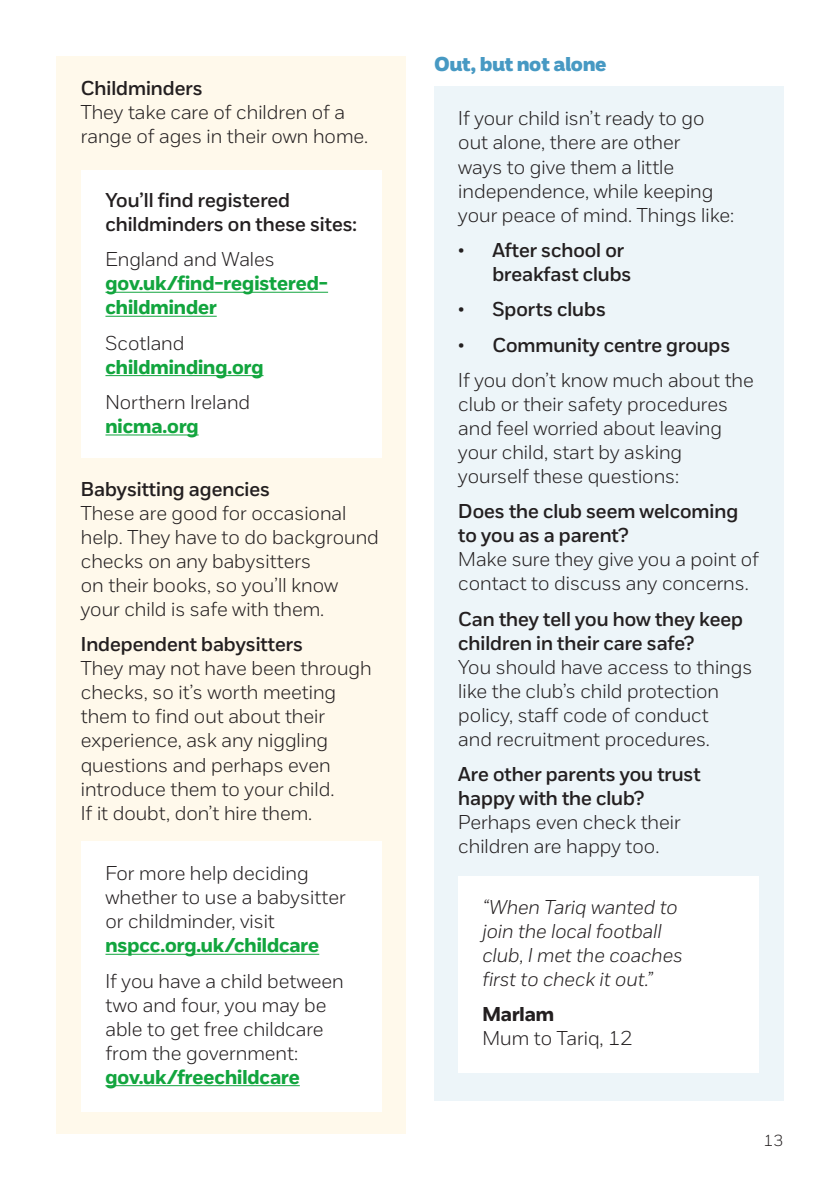
<style>
.page{position:relative;width:840px;height:1191px;background:#fff}
.page>*{position:absolute;margin:0;border:0;box-sizing:border-box;transform-origin:0 0}
.t1{font:300 20px/24px "NSPCC";color:#231f20}
.t2{font:600 20px/24px "NSPCC";color:#231f20}
.t3{font:italic 300 20px/24px "NSPCC";color:#231f20}
.t4{font:700 20px/24px "NSPCC";color:#12a53e}
.t5{font:20px "NSPCC Headline";letter-spacing:-.005em;color:#4799c3}
.t6{font:300 16px "NSPCC";color:#231f20}
.s1{font-weight:600}
.s2{font-weight:300;color:#231f20}
.s3{font-weight:700;color:#12a53e}
.s4{font-weight:700}
</style>
<div class="page">
<div style="left:57px;top:57px;width:348px;height:1077px;background:#fff9eb"></div>
<div style="left:434px;top:86px;width:348px;height:1014px;background:#edf5f9"></div>
<div style="left:81px;top:841px;width:300px;height:270px;background:#fff"></div>
<div style="left:458px;top:876px;width:300px;height:196px;background:#fff"></div>
<div style="left:81px;top:170px;width:300px;height:288px;background:#fff"></div>
<hr style="left:105px;top:292px;width:223px;height:1px;background:#12a53e">
<hr style="left:105px;top:316px;width:112px;height:1px;background:#12a53e">
<hr style="left:105px;top:375px;width:158px;height:1px;background:#12a53e">
<hr style="left:105px;top:434px;width:93px;height:1px;background:#12a53e">
<hr style="left:105px;top:954px;width:214px;height:1px;background:#12a53e">
<hr style="left:105px;top:1085px;width:194px;height:1px;background:#12a53e">
<p class="t1" style="left:81px;top:75px;width:289px"><span class="s1">Childminders<br></span>They take care of children of a range of ages in their own home.</p>
<p class="t2" style="left:105px;top:188px;width:253px">You’ll find registered childminders on these sites:</p>
<p class="t4" style="left:105px;top:247px;width:224px"><span class="s2">England and Wales </span>gov.uk/find-registered&shy;childminder</p>
<p class="t4" style="left:105px;top:330px;width:159px"><span class="s2">Scotland </span>childminding.org</p>
<p class="t1" style="left:105px;top:390px;width:146px">Northern Ireland <span class="s3">nicma.org</span></p>
<p class="t1" style="left:81px;top:477px;width:299px"><span class="s1">Babysitting agencies<br></span>These are good for occasional help. They have to do background checks on any babysitters<br>on their books, so you’ll know your child is safe with them.</p>
<p class="t1" style="left:81px;top:632px;width:292px"><span class="s1">Independent babysitters<br></span>They may not have been through checks, so it’s worth meeting them to find out about their experience, ask any niggling questions and perhaps even introduce them to your child.<br>If it doubt, don’t hire them.</p>
<p class="t1" style="left:105px;top:861px;width:242px">For more help deciding whether to use a babysitter or childminder, visit <span class="s3">nspcc.org.uk/childcare</span></p>
<p class="t1" style="left:105px;top:968px;width:240px">If you have a child between two and four, you may be able to get free childcare from the government: <span class="s3">gov.uk/freechildcare</span></p>
<p class="t5" style="left:434px;top:52px;width:174px">Out, but not alone</p>
<p class="t1" style="left:458px;top:106px;width:277px">If your child isn’t ready to go out alone, there are other<br>ways to give them a little independence, while keeping your peace of mind. Things like:</p>
<p class="t2" style="left:492px;top:238px;width:140px;text-indent:-34px">• After school or breakfast clubs</p>
<p class="t2" style="left:458px;top:297px;width:149px">• Sports clubs</p>
<p class="t2" style="left:458px;top:332px;width:273px">• Community centre groups</p>
<p class="t1" style="left:458px;top:368px;width:297px">If you don’t know much about the club or their safety procedures and feel worried about leaving your child, start by asking yourself these questions:</p>
<p class="t1" style="left:458px;top:499px;width:302px"><span class="s1">Does the club seem welcoming to you as a parent?<br></span>Make sure they give you a point of contact to discuss any concerns.</p>
<p class="t1" style="left:458px;top:606px;width:295px"><span class="s1">Can they tell you how they keep children in their care safe?<br></span>You should have access to things like the club’s child protection policy, staff code of conduct<br>and recruitment procedures.</p>
<p class="t1" style="left:458px;top:762px;width:244px"><span class="s1">Are other parents you trust happy with the club?<br></span>Perhaps even check their children are happy too.</p>
<p class="t3" style="left:482px;top:894px;width:202px">“When Tariq wanted to join the local football club, I met the coaches first to check it out.”</p>
<p class="t1" style="left:482px;top:1001px;width:151px"><span class="s4">Marlam<br></span>Mum to Tariq, 12</p>
<p class="t6" style="left:763px;top:1131px;width:21px">13</p>
</div>
